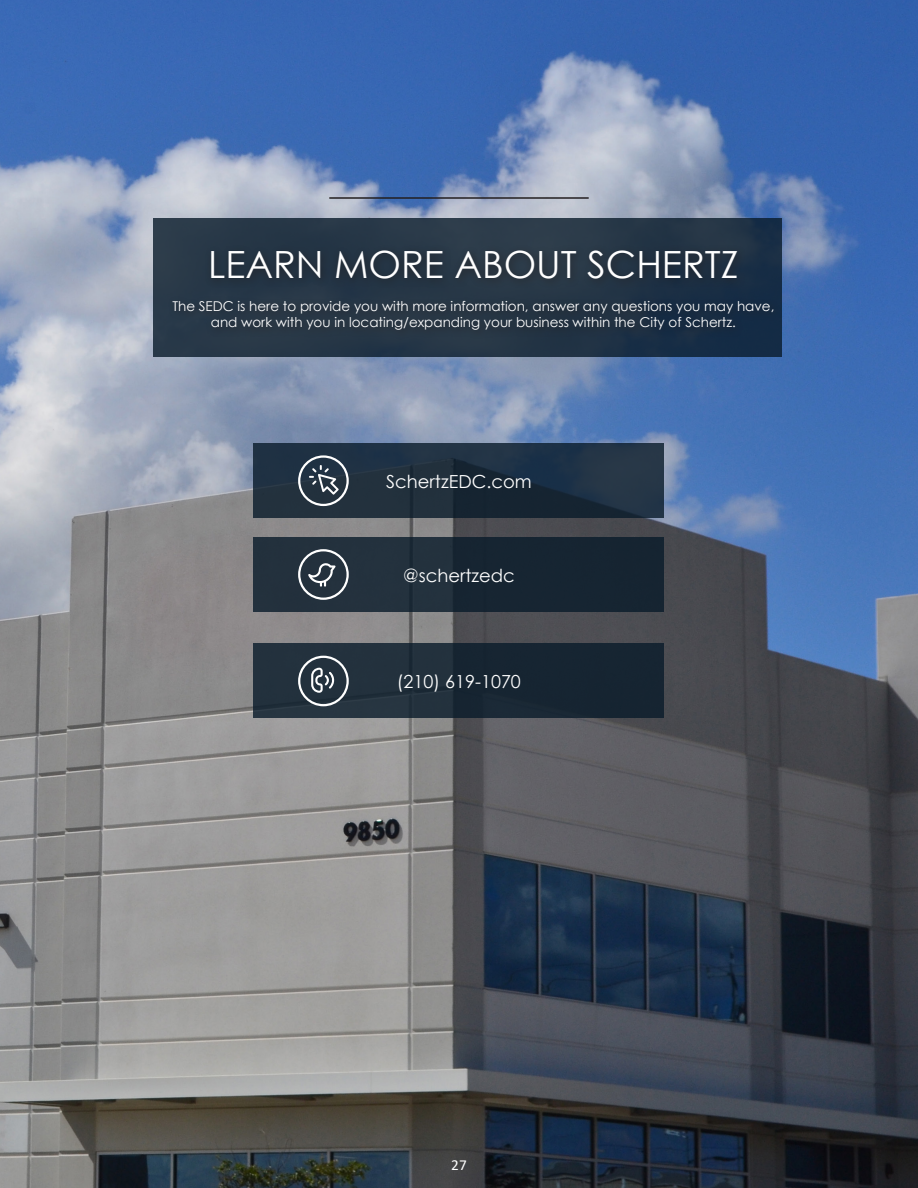
<style>
.page{position:relative;width:918px;height:1188px;background:#fff}
.page>*{position:absolute;margin:0;border:0;box-sizing:border-box;transform-origin:0 0}
.t1{font:37.5px "Century Gothic";color:#fff}
.t2{font:18px "Century Gothic";color:#fff}
.t3{font:15.3px "Calibri";color:#fff}
.t4{font:13.5px/16.2px "Century Gothic";color:#fff;text-align:center}
</style>
<div class="page">
<img style="left:0;top:0;width:918px;height:1188px">
<div style="left:153px;top:218px;width:628px;height:138px;background:linear-gradient(to right,#2b3b48,#1f3246)"></div>
<hr style="left:330px;top:197px;width:258px;height:2px;background:#231f20">
<div style="left:168px;top:245px;width:615px;height:94px;background:#231f20;opacity:.75"></div>
<svg style="left:254px;top:443px;width:410px;height:75px;background:#203140"></svg>
<div style="left:254px;top:537px;width:410px;height:75px;background:linear-gradient(to right,#2a3743,#11202d)"></div>
<div style="left:254px;top:644px;width:410px;height:74px;background:linear-gradient(to right,#2b3944,#11202d)"></div>
<div style="left:298px;top:549px;width:51px;height:51px;border:2px solid #fff;border-radius:50%"></div>
<div style="left:298px;top:656px;width:51px;height:50px;border:2px solid #fff;border-radius:50%"></div>
<div style="left:298px;top:455px;width:51px;height:51px;border:2px solid #fff;border-radius:50%"></div>
<svg style="left:309px;top:465px;width:30px;height:30px"></svg>
<svg style="left:311px;top:668px;width:24px;height:25px"></svg>
<svg style="left:308px;top:563px;width:28px;height:24px"></svg>
<p class="t1" style="left:208px;top:239px;width:532px">LEARN MORE ABOUT SCHERTZ</p>
<p class="t4" style="left:172px;top:298px;width:604px">The SEDC is here to provide you with more information, answer any questions you may have, and work with you in locating/expanding your business within the City of Schertz.</p>
<p class="t2" style="left:386px;top:468px;width:147px">SchertzEDC.com</p>
<p class="t2" style="left:403px;top:562px;width:113px">@schertzedc</p>
<p class="t2" style="left:397px;top:669px;width:125px">(210) 619-1070</p>
<p class="t3" style="left:451px;top:1155px;width:17px">27</p>
</div>
